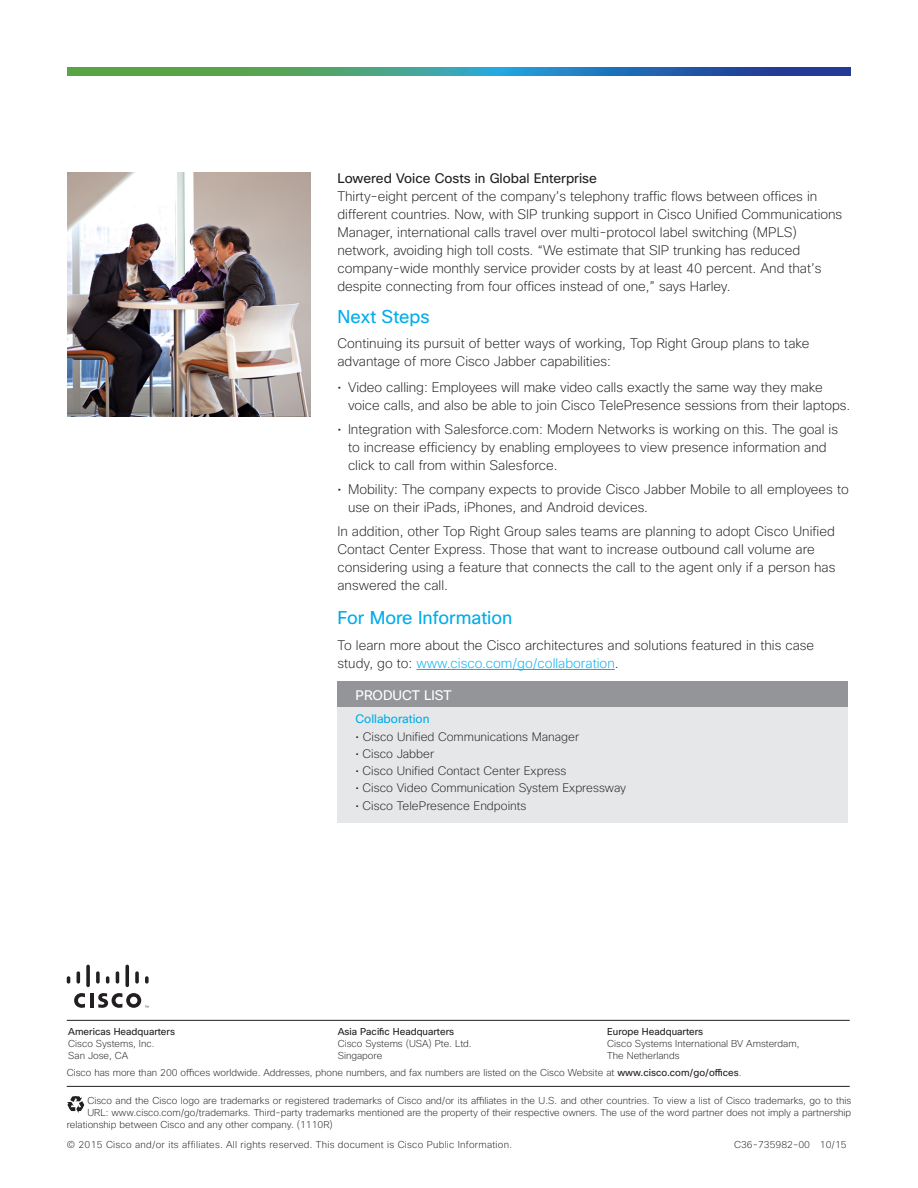
<style>
.page{position:relative;width:918px;height:1188px;background:#fff}
.page>*{position:absolute;margin:0;border:0;box-sizing:border-box;transform-origin:0 0}
.Subhead_1{font:18px "Cisco Sans";color:#00adeb}
.Body_1{font:200 13.5px/18px "Cisco Sans";color:#231f20}
.Subhead_2{font:13.5px "Cisco Sans";color:#231f20}
.Table_Highlight_head{font:13.5px "Cisco Sans";color:#fff}
.t1{font:200 12px "Cisco Sans";color:#231f20}
.Table_A-B_head{font:12px "Cisco Sans";color:#00adeb}
.t2{font:200 9.75px/12px "Cisco Sans";color:#231f20}
.t3{font:200 9.75px "Cisco Sans";letter-spacing:.025em;color:#231f20}
.t4{font:9.75px "Cisco Sans";color:#231f20}
.s1{color:#00aeef}
.s2{font-weight:400}
</style>
<div class="page">
<hr style="left:67px;top:1020px;width:783px;height:1px;background:#231f20">
<hr style="left:67px;top:1086px;width:783px;height:1px;background:#231f20">
<svg style="left:67px;top:1096px;width:17px;height:17px"></svg>
<hr style="left:90px;top:993px;width:3px;height:15px;background:#231f20">
<svg style="left:74px;top:993px;width:11px;height:15px"></svg>
<svg style="left:67px;top:976px;width:3px;height:8px"></svg>
<svg style="left:77px;top:971px;width:3px;height:13px"></svg>
<svg style="left:86px;top:965px;width:4px;height:22px"></svg>
<svg style="left:96px;top:971px;width:4px;height:13px"></svg>
<svg style="left:106px;top:976px;width:3px;height:8px"></svg>
<svg style="left:116px;top:971px;width:3px;height:13px"></svg>
<svg style="left:125px;top:965px;width:4px;height:22px"></svg>
<svg style="left:135px;top:971px;width:4px;height:13px"></svg>
<svg style="left:145px;top:976px;width:4px;height:8px"></svg>
<svg style="left:98px;top:993px;width:51px;height:15px"></svg>
<hr style="left:416px;top:669px;width:199px;height:1px;background:#00aeef">
<div style="left:338px;top:681px;width:510px;height:26px;background:#939598"></div>
<div style="left:338px;top:707px;width:510px;height:115px;background:#e6e7e9"></div>
<img style="left:68px;top:173px;width:242px;height:243px">
<svg style="left:68px;top:68px;width:782px;height:8px;background:#3a868a"></svg>
<p class="t4" style="left:68px;top:1025px;width:108px">Americas Headquarters</p>
<p class="t2" style="left:68px;top:1038px;width:88px">Cisco Systems, Inc.<br>San Jose, CA</p>
<p class="Subhead_2" style="left:338px;top:170px;width:261px">Lowered Voice Costs in Global Enterprise</p>
<p class="Body_1" style="left:338px;top:188px;width:506px">Thirty-eight percent of the company’s telephony traffic flows between offices in different countries. Now, with SIP trunking support in Cisco Unified Communications Manager, international calls travel over multi-protocol label switching (MPLS) network, avoiding high toll costs. “We estimate that SIP trunking has reduced company-wide monthly service provider costs by at least 40 percent. And that’s despite connecting from four offices instead of one,” says Harley.</p>
<p class="Subhead_1" style="left:338px;top:305px;width:94px">Next Steps</p>
<p class="Body_1" style="left:338px;top:335px;width:473px">Continuing its pursuit of better ways of working, Top Right Group plans to take advantage of more Cisco Jabber capabilities:</p>
<p class="Body_1" style="left:348px;top:378px;width:504px;text-indent:-10px">• Video calling: Employees will make video calls exactly the same way they make voice calls, and also be able to join Cisco TelePresence sessions from their laptops.</p>
<p class="Body_1" style="left:348px;top:420px;width:492px;text-indent:-10px">• Integration with Salesforce.com: Modern Networks is working on this. The goal is to increase efficiency by enabling employees to view presence information and click to call from within Salesforce.</p>
<p class="Body_1" style="left:348px;top:480px;width:502px;text-indent:-10px">• Mobility: The company expects to provide Cisco Jabber Mobile to all employees to use on their iPads, iPhones, and Android devices.</p>
<p class="Body_1" style="left:338px;top:522px;width:500px">In addition, other Top Right Group sales teams are planning to adopt Cisco Unified Contact Center Express. Those that want to increase outbound call volume are considering using a feature that connects the call to the agent only if a person has answered the call.</p>
<p class="Subhead_1" style="left:338px;top:607px;width:176px">For More Information</p>
<p class="Body_1" style="left:338px;top:636px;width:478px">To learn more about the Cisco architectures and solutions featured in this case study, go to: <span class="s1">www.cisco.com/go/collaboration</span>.</p>
<p class="Table_Highlight_head" style="left:356px;top:686px;width:98px">PRODUCT LIST</p>
<p class="Table_A-B_head" style="left:356px;top:711px;width:76px">Collaboration</p>
<p class="t1" style="left:356px;top:729px;width:225px">• Cisco Unified Communications Manager</p>
<p class="t1" style="left:356px;top:746px;width:80px">• Cisco Jabber</p>
<p class="t1" style="left:356px;top:763px;width:212px">• Cisco Unified Contact Center Express</p>
<p class="t1" style="left:356px;top:781px;width:272px">• Cisco Video Communication System Expressway</p>
<p class="t1" style="left:356px;top:798px;width:172px">• Cisco TelePresence Endpoints</p>
<p class="t4" style="left:338px;top:1025px;width:118px">Asia Pacific Headquarters</p>
<p class="t2" style="left:338px;top:1038px;width:135px">Cisco Systems (USA) Pte. Ltd.<br>Singapore</p>
<p class="t2" style="left:607px;top:1026px;width:194px"><span class="s2">Europe Headquarters<br></span>Cisco Systems International BV Amsterdam,<br>The Netherlands</p>
<p class="t2" style="left:67px;top:1067px;width:676px">Cisco has more than 200 offices worldwide. Addresses, phone numbers, and fax numbers are listed on the Cisco Website at <span class="s2">www.cisco.com/go/offices</span>.</p>
<p class="t2" style="left:87px;top:1095px;width:765px">Cisco and the Cisco logo are trademarks or registered trademarks of Cisco and/or its affiliates in the U.S. and other countries. To view a list of Cisco trademarks, go to this</p>
<p class="t2" style="left:87px;top:1107px;width:765px">URL: www.cisco.com/go/trademarks. Third-party trademarks mentioned are the property of their respective owners. The use of the word partner does not imply a partnership</p>
<p class="t2" style="left:67px;top:1119px;width:268px">relationship between Cisco and any other company. (1110R)</p>
<p class="t3" style="left:67px;top:1138px;width:447px">© 2015 Cisco and/or its affiliates. All rights reserved. This document is Cisco Public Information.</p>
<p class="t2" style="left:734px;top:1138px;width:114px">C36-735982-00 10/15</p>
</div>
